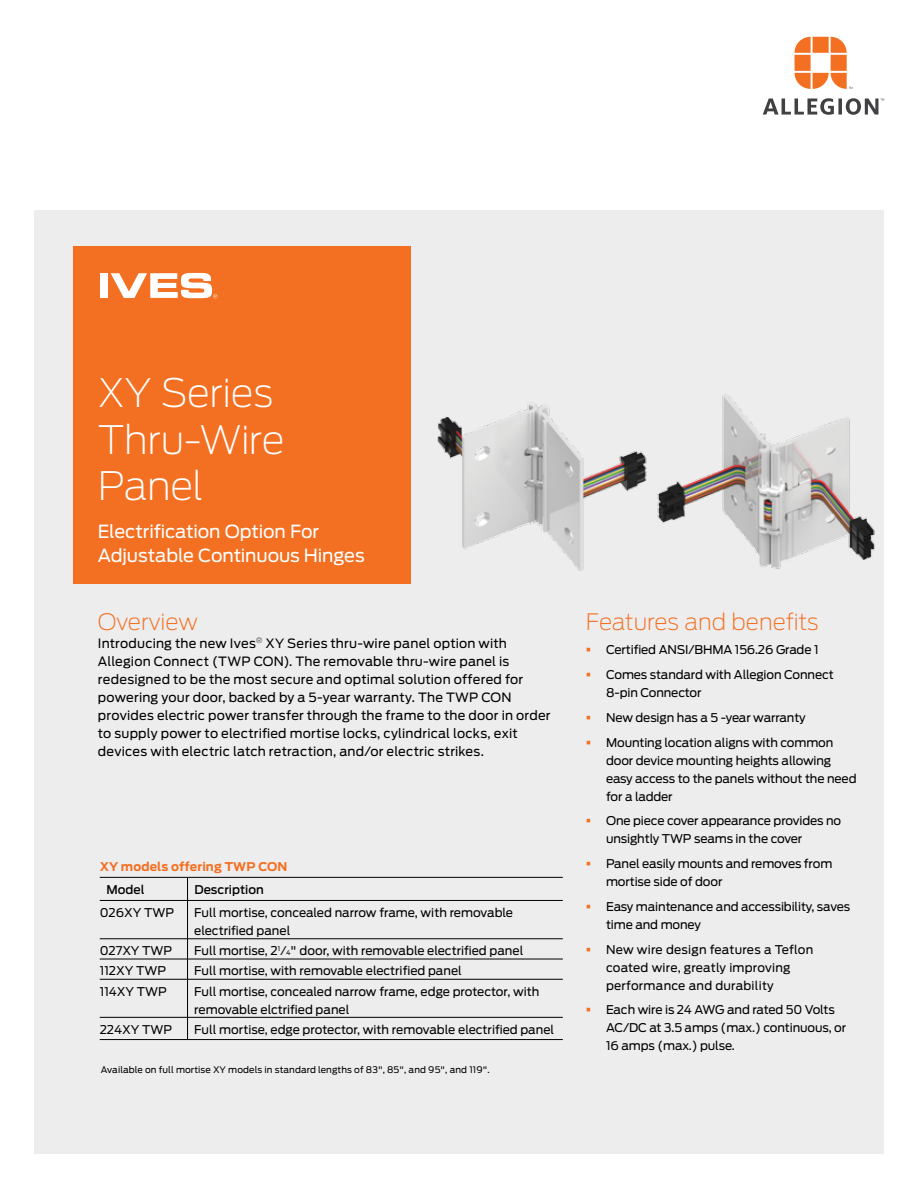
<style>
.page{position:relative;width:918px;height:1188px;background:#fff}
.page>*{position:absolute;margin:0;border:0;box-sizing:border-box;transform-origin:0 0}
.t1{font:200 39px/46.5px "Antenna";letter-spacing:-.015em;color:#fff}
.t2{font:200 22.5px "Antenna";color:#f36f21}
.t3{font:18px/24px "Antenna";letter-spacing:-.005em;color:#fff}
.t4{font:12.75px/18px "Antenna";letter-spacing:.015em;color:#000}
.t5{font:12px/18px "Antenna";letter-spacing:-.01em;color:#000}
.t6{font:12px/18px "Antenna";letter-spacing:.02em;color:#000}
.t7{font:700 12px "Antenna";letter-spacing:.01em;color:#f36f21}
.t8{font:500 12px "Antenna";color:#000}
.t9{font:9px "Antenna";letter-spacing:.01em;color:#000}
.s1{font-size:6.6px}
.s2{color:#f36f21}
</style>
<div class="page">
<div style="left:34px;top:210px;width:850px;height:944px;background:#ededee"></div>
<svg style="left:795px;top:37px;width:57px;height:52px"></svg>
<svg style="left:763px;top:98px;width:121px;height:17px"></svg>
<div style="left:74px;top:247px;width:337px;height:337px;background:#f36f21"></div>
<div style="left:100px;top:273px;width:8px;height:25px;background:#fff"></div>
<svg style="left:111px;top:273px;width:106px;height:25px"></svg>
<img style="left:437px;top:402px;width:210px;height:169px">
<img style="left:657px;top:394px;width:218px;height:175px">
<hr style="left:100px;top:877px;width:88px;height:1px;background:#000">
<hr style="left:188px;top:877px;width:375px;height:1px;background:#000">
<hr style="left:100px;top:900px;width:88px;height:1px;background:#000">
<hr style="left:188px;top:900px;width:375px;height:1px;background:#000">
<hr style="left:100px;top:939px;width:88px;height:1px;background:#000">
<hr style="left:188px;top:939px;width:375px;height:1px;background:#000">
<hr style="left:100px;top:959px;width:88px;height:1px;background:#000">
<hr style="left:188px;top:959px;width:375px;height:1px;background:#000">
<hr style="left:100px;top:979px;width:88px;height:1px;background:#000">
<hr style="left:188px;top:979px;width:375px;height:1px;background:#000">
<hr style="left:100px;top:1017px;width:88px;height:1px;background:#000">
<hr style="left:100px;top:1039px;width:88px;height:1px;background:#000">
<hr style="left:188px;top:1017px;width:375px;height:1px;background:#000">
<hr style="left:188px;top:1039px;width:375px;height:1px;background:#000">
<svg style="left:187px;top:878px;width:1px;height:22px"></svg>
<hr style="left:187px;top:901px;width:1px;height:38px;background:#000">
<svg style="left:187px;top:940px;width:1px;height:39px"></svg>
<hr style="left:187px;top:979px;width:1px;height:38px;background:#000">
<svg style="left:187px;top:1018px;width:1px;height:21px"></svg>
<h1 class="t1" style="left:98px;top:368px;width:188px">XY Series<br>Thru-Wire<br>Panel</h1>
<h3 class="t3" style="left:98px;top:519px;width:268px">Electrification Option For<br>Adjustable Continuous Hinges</h3>
<h2 class="t2" style="left:98px;top:607px;width:101px">Overview</h2>
<p class="t4" style="left:98px;top:634px;width:454px">Introducing the new Ives<sup>®</sup> XY Series thru-wire panel option with Allegion Connect (TWP CON). The removable thru-wire panel is redesigned to be the most secure and optimal solution offered for powering your door, backed by a 5-year warranty. The TWP CON provides electric power transfer through the frame to the door in order to supply power to electrified mortise locks, cylindrical locks, exit devices with electric latch retraction, and/or electric strikes.</p>
<p class="t7" style="left:100px;top:858px;width:189px">XY models offering TWP CON</p>
<p class="t8" style="left:106px;top:881px;width:40px">Model</p>
<p class="t8" style="left:194px;top:881px;width:71px">Description</p>
<p class="t5" style="left:100px;top:903px;width:76px">026XY TWP</p>
<p class="t5" style="left:194px;top:903px;width:320px">Full mortise, concealed narrow frame, with removable electrified panel</p>
<p class="t5" style="left:100px;top:942px;width:74px">027XY TWP</p>
<p class="t5" style="left:194px;top:942px;width:331px">Full mortise, 2<sup>1</sup>⁄<span class="s1">4</span>" door, with removable electrified panel</p>
<p class="t5" style="left:100px;top:962px;width:68px">112XY TWP</p>
<p class="t5" style="left:194px;top:962px;width:269px">Full mortise, with removable electrified panel</p>
<p class="t5" style="left:100px;top:982px;width:69px">114XY TWP</p>
<p class="t5" style="left:194px;top:982px;width:347px">Full mortise, concealed narrow frame, edge protector, with removable elctrified panel</p>
<p class="t5" style="left:100px;top:1020px;width:74px">224XY TWP</p>
<p class="t5" style="left:194px;top:1020px;width:361px">Full mortise, edge protector, with removable electrified panel</p>
<p class="t9" style="left:101px;top:1064px;width:390px">Available on full mortise XY models in standard lengths of 83", 85", and 95", and 119".</p>
<h2 class="t2" style="left:586px;top:607px;width:234px">Features and benefits</h2>
<p class="t5" style="left:586px;top:641px;width:234px"><span class="s2">▪</span> Certified ANSI/BHMA 156.26 Grade 1</p>
<p class="t5" style="left:606px;top:666px;width:229px;text-indent:-20px"><span class="s2">▪</span> Comes standard with Allegion Connect<br>8-pin Connector</p>
<p class="t5" style="left:586px;top:708px;width:221px"><span class="s2">▪</span> New design has a 5 -year warranty</p>
<p class="t5" style="left:606px;top:733px;width:252px;text-indent:-20px"><span class="s2">▪</span> Mounting location aligns with common door device mounting heights allowing easy access to the panels without the need for a ladder</p>
<p class="t5" style="left:606px;top:812px;width:237px;text-indent:-20px"><span class="s2">▪</span> One piece cover appearance provides no unsightly TWP seams in the cover</p>
<p class="t5" style="left:606px;top:855px;width:228px;text-indent:-20px"><span class="s2">▪</span> Panel easily mounts and removes from mortise side of door</p>
<p class="t5" style="left:606px;top:897px;width:246px;text-indent:-20px"><span class="s2">▪</span> Easy maintenance and accessibility, saves time and money</p>
<p class="t6" style="left:606px;top:940px;width:209px;text-indent:-20px"><span class="s2">▪</span> New wire design features a Teflon coated wire, greatly improving performance and durability</p>
<p class="t5" style="left:606px;top:1001px;width:242px;text-indent:-20px"><span class="s2">▪</span> Each wire is 24 AWG and rated 50 Volts<br>AC/DC at 3.5 amps (max.) continuous, or<br>16 amps (max.) pulse.</p>
</div>
